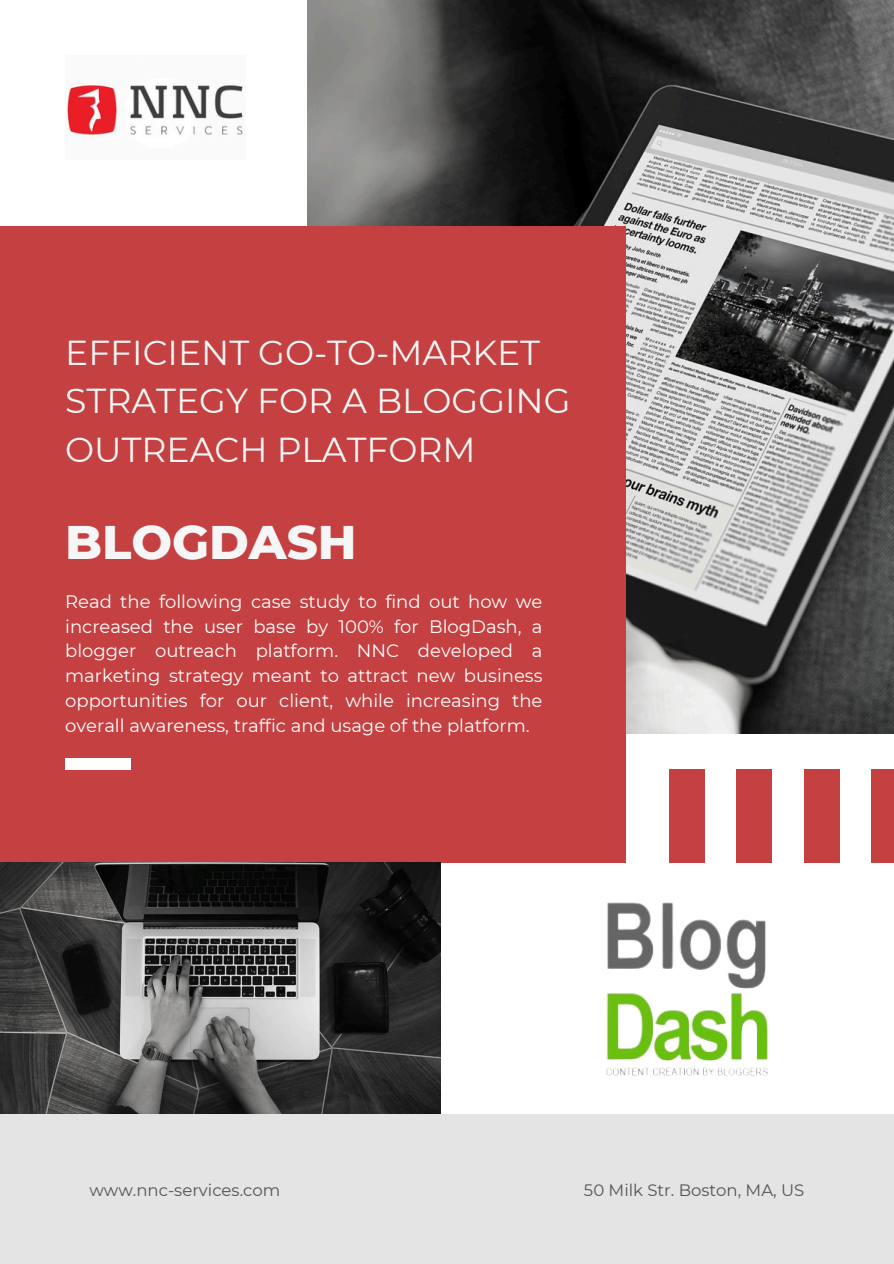
<style>
.page{position:relative;width:894px;height:1264px;background:#fff}
.page>*{position:absolute;margin:0;border:0;box-sizing:border-box;transform-origin:0 0}
.t1{font:800 48.15px "Montserrat";color:#f6f6f6}
.t2{font:34.65px/48.3px "Montserrat";color:#f6f6f6}
.t3{font:18px/24.8px "Montserrat";color:#fff;text-align:justify}
.t4{font:16.5px "Montserrat";color:#545454}
</style>
<div class="page">
<img style="left:307px;top:0;width:586px;height:734px">
<div style="left:0;top:226px;width:625px;height:636px;background:#c44041"></div>
<div style="left:0;top:1113px;width:893px;height:150px;background:#e4e4e4"></div>
<img style="left:0;top:862px;width:440px;height:251px">
<div style="left:65px;top:758px;width:66px;height:11px;background:#fff"></div>
<div style="left:669px;top:769px;width:35px;height:93px;background:#c44041"></div>
<div style="left:736px;top:769px;width:36px;height:93px;background:#c44041"></div>
<div style="left:803px;top:769px;width:36px;height:93px;background:#c44041"></div>
<div style="left:871px;top:769px;width:22px;height:93px;background:#c44041"></div>
<img style="left:67px;top:83px;width:176px;height:55px">
<img style="left:606px;top:902px;width:162px;height:174px">
<h1 class="t2" style="left:65px;top:328px;width:506px">EFFICIENT GO-TO-MARKET<br>STRATEGY FOR A BLOGGING<br>OUTREACH PLATFORM</h1>
<p class="t1" style="left:65px;top:512px;width:293px">BLOGDASH</p>
<p class="t3" style="left:65px;top:589px;width:478px">Read the following case study to find out how we increased the user base by 100% for BlogDash, a blogger outreach platform. NNC developed a marketing strategy meant to attract new business opportunities for our client, while increasing the overall awareness, traffic and usage of the platform.</p>
<p class="t4" style="left:89px;top:1179px;width:192px">www.nnc-services.com</p>
<p class="t4" style="left:584px;top:1179px;width:222px">50 Milk Str. Boston, MA, US</p>
</div>
